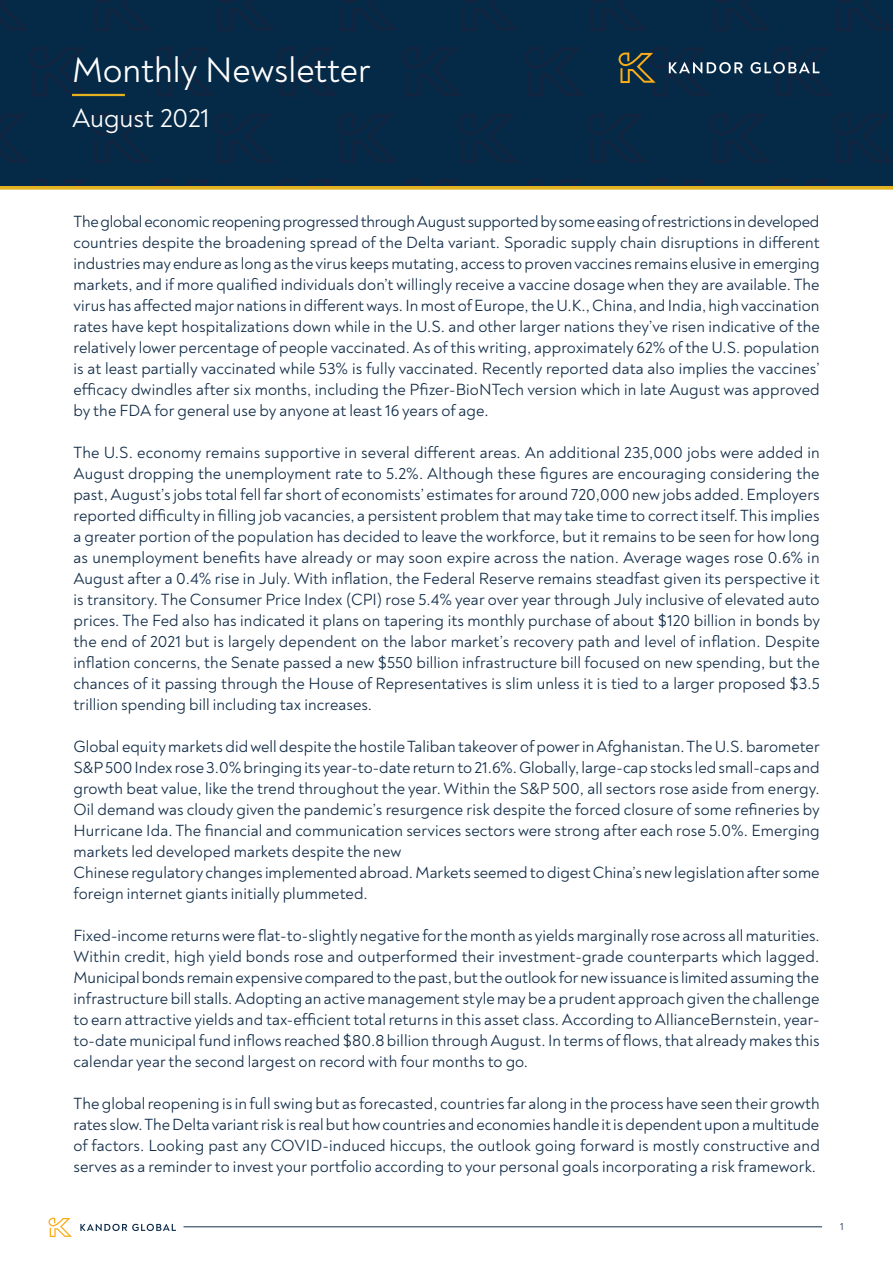
<style>
.page{position:relative;width:893px;height:1263px;background:#fff}
.page>*{position:absolute;margin:0;border:0;box-sizing:border-box;transform-origin:0 0}
.t1{font:36px "Noah";color:#fff}
.t2{font:27px "Noah";color:#fff}
.t3{font:16.5px/21px "Noah";letter-spacing:.005em;color:#132e49;text-align:justify}
.t4{font:10.5px "Noah";color:#132e49}
</style>
<div class="page">
<hr style="left:184px;top:1226px;width:638px;height:1px;background:#132e49">
<svg style="left:80px;top:1224px;width:96px;height:7px"></svg>
<svg style="left:48px;top:1218px;width:24px;height:19px"></svg>
<div style="left:0;top:185px;width:893px;height:5px;background:#e4b121"></div>
<img style="left:0;top:0;width:893px;height:185px">
<hr style="left:72px;top:94px;width:53px;height:2px;background:#e4b121">
<svg style="left:669px;top:62px;width:74px;height:11px"></svg>
<svg style="left:750px;top:62px;width:69px;height:11px"></svg>
<svg style="left:618px;top:53px;width:38px;height:30px"></svg>
<p class="t1" style="left:72px;top:48px;width:300px">Monthly Newsletter</p>
<p class="t2" style="left:72px;top:101px;width:139px">August 2021</p>
<p class="t3" style="left:74px;top:211px;width:748px">The global economic reopening progressed through August supported by some easing of restrictions in developed countries despite the broadening spread of the Delta variant. Sporadic supply chain disruptions in different industries may endure as long as the virus keeps mutating, access to proven vaccines remains elusive in emerging markets, and if more qualified individuals don’t willingly receive a vaccine dosage when they are available. The virus has affected major nations in different ways. In most of Europe, the U.K., China, and India, high vaccination rates have kept hospitalizations down while in the U.S. and other larger nations they’ve risen indicative of the relatively lower percentage of people vaccinated. As of this writing, approximately 62% of the U.S. population is at least partially vaccinated while 53% is fully vaccinated. Recently reported data also implies the vaccines’ efficacy dwindles after six months, including the Pfizer-BioNTech version which in late August was approved by the FDA for general use by anyone at least 16 years of age.</p>
<p class="t3" style="left:74px;top:442px;width:748px">The U.S. economy remains supportive in several different areas. An additional 235,000 jobs were added in August dropping the unemployment rate to 5.2%. Although these figures are encouraging considering the past, August’s jobs total fell far short of economists’ estimates for around 720,000 new jobs added. Employers reported difficulty in filling job vacancies, a persistent problem that may take time to correct itself. This implies a greater portion of the population has decided to leave the workforce, but it remains to be seen for how long as unemployment benefits have already or may soon expire across the nation. Average wages rose 0.6% in August after a 0.4% rise in July. With inflation, the Federal Reserve remains steadfast given its perspective it is transitory. The Consumer Price Index (CPI) rose 5.4% year over year through July inclusive of elevated auto prices. The Fed also has indicated it plans on tapering its monthly purchase of about $120 billion in bonds by the end of 2021 but is largely dependent on the labor market’s recovery path and level of inflation. Despite inflation concerns, the Senate passed a new $550 billion infrastructure bill focused on new spending, but the chances of it passing through the House of Representatives is slim unless it is tied to a larger proposed $3.5 trillion spending bill including tax increases.</p>
<p class="t3" style="left:74px;top:736px;width:748px">Global equity markets did well despite the hostile Taliban takeover of power in Afghanistan. The U.S. barometer S&amp;P 500 Index rose 3.0% bringing its year-to-date return to 21.6%. Globally, large-cap stocks led small-caps and growth beat value, like the trend throughout the year. Within the S&amp;P 500, all sectors rose aside from energy.<br>Oil demand was cloudy given the pandemic’s resurgence risk despite the forced closure of some refineries by Hurricane Ida. The financial and communication services sectors were strong after each rose 5.0%. Emerging markets led developed markets despite the new</p>
<p class="t3" style="left:74px;top:862px;width:748px">Chinese regulatory changes implemented abroad. Markets seemed to digest China’s new legislation after some foreign internet giants initially plummeted.</p>
<p class="t3" style="left:74px;top:925px;width:748px">Fixed-income returns were flat-to-slightly negative for the month as yields marginally rose across all maturities.<br>Within credit, high yield bonds rose and outperformed their investment-grade counterparts which lagged.<br>Municipal bonds remain expensive compared to the past, but the outlook for new issuance is limited assuming the infrastructure bill stalls. Adopting an active management style may be a prudent approach given the challenge to earn attractive yields and tax-efficient total returns in this asset class. According to AllianceBernstein, year&shy;to-date municipal fund inflows reached $80.8 billion through August. In terms of flows, that already makes this calendar year the second largest on record with four months to go.</p>
<p class="t3" style="left:74px;top:1093px;width:748px">The global reopening is in full swing but as forecasted, countries far along in the process have seen their growth rates slow. The Delta variant risk is real but how countries and economies handle it is dependent upon a multitude of factors. Looking past any COVID-induced hiccups, the outlook going forward is mostly constructive and serves as a reminder to invest your portfolio according to your personal goals incorporating a risk framework.</p>
<p class="t4" style="left:840px;top:1220px;width:5px">1</p>
</div>
